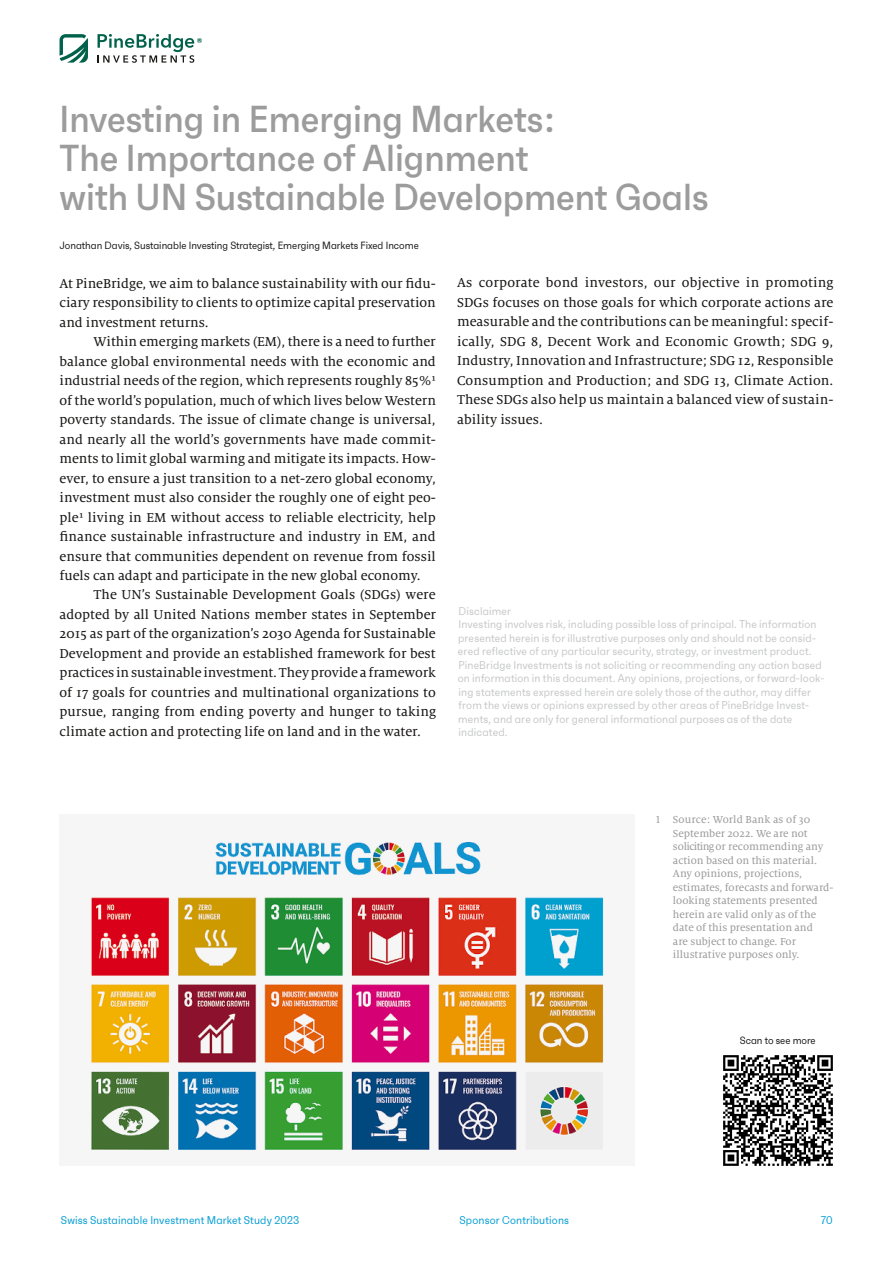
<style>
.page{position:relative;width:893px;height:1263px;background:#fff}
.page>*{position:absolute;margin:0;border:0;box-sizing:border-box;transform-origin:0 0}
.t1{font:500 37.5px/39px "Faktum Con";color:#9c9c9d}
.t2{font:14.25px/19.5px "Milo Serif Pro Text";color:#181716;text-align:justify}
.t3{font:11.25px/13.5px "Faktum Con";letter-spacing:.015em;color:#c5c6c6}
.t4{font:11.25px/13.5px "Milo Serif Pro Text";color:#9c9c9d}
.t5{font:11.25px "Faktum Con";letter-spacing:.015em;color:#009dd3}
.t6{font:10.5px "Faktum Con";color:#181716}
</style>
<div class="page">
<img style="left:723px;top:1055px;width:110px;height:111px">
<div style="left:60px;top:814px;width:575px;height:351px;background:#f6f6f6"></div>
<img style="left:91px;top:842px;width:513px;height:308px">
<svg style="left:60px;top:34px;width:28px;height:29px"></svg>
<svg style="left:98px;top:34px;width:104px;height:29px"></svg>
<h1 class="t1" style="left:60px;top:98px;width:650px">Investing in Emerging Markets:<br>The Importance of Alignment<br>with UN Sustainable Development Goals</h1>
<p class="t6" style="left:60px;top:239px;width:361px">Jonathan Davis, Sustainable Investing Strategist, Emerging Markets Fixed Income</p>
<p class="t2" style="left:60px;top:273px;width:378px">At PineBridge, we aim to balance sustainability with our fidu&shy;ciary responsibility to clients to optimize capital preservation and investment returns.</p>
<p class="t2" style="left:60px;top:332px;width:378px;text-indent:34px">Within emerging markets (EM), there is a need to further balance global environmental needs with the economic and industrial needs of the region, which represents roughly 85%1 of the world’s population, much of which lives below Western poverty standards. The issue of climate change is universal, and nearly all the world’s governments have made commit&shy;ments to limit global warming and mitigate its impacts. How&shy;ever, to ensure a just transition to a net-zero global economy, investment must also consider the roughly one of eight peo&shy;ple1 living in EM without access to reliable electricity, help finance sustainable infrastructure and industry in EM, and ensure that communities dependent on revenue from fossil fuels can adapt and participate in the new global economy.</p>
<p class="t2" style="left:60px;top:585px;width:378px;text-indent:34px">The UN’s Sustainable Development Goals (SDGs) were adopted by all United Nations member states in September 2015 as part of the organization’s 2030 Agenda for Sustainable Development and provide an established framework for best practices in sustainable investment. They provide a framework of 17 goals for countries and multinational organizations to pursue, ranging from ending poverty and hunger to taking climate action and protecting life on land and in the water.</p>
<p class="t2" style="left:457px;top:273px;width:378px">As corporate bond investors, our objective in promoting SDGs focuses on those goals for which corporate actions are measurable and the contributions can be meaningful: specif&shy;ically, SDG 8, Decent Work and Economic Growth; SDG 9, Industry, Innovation and Infrastructure; SDG 12, Responsible Consumption and Production; and SDG 13, Climate Action.<br>These SDGs also help us maintain a balanced view of sustain&shy;ability issues.</p>
<p class="t3" style="left:458px;top:604px;width:368px">Disclaimer<br>Investing involves risk, including possible loss of principal. The information presented herein is for illustrative purposes only and should not be consid&shy;ered reflective of any particular security, strategy, or investment product.<br>PineBridge Investments is not soliciting or recommending any action based on information in this document. Any opinions, projections, or forward-look&shy;ing statements expressed herein are solely those of the author, may differ from the views or opinions expressed by other areas of PineBridge Invest&shy;ments, and are only for general informational purposes as of the date indicated.</p>
<p class="t4" style="left:673px;top:813px;width:162px;text-indent:-17px">1 Source: World Bank as of 30<br>September 2022. We are not soliciting or recommending any action based on this material.<br>Any opinions, projections, estimates, forecasts and forward&shy;looking statements presented herein are valid only as of the date of this presentation and<br>are subject to change. For illustrative purposes only.</p>
<p class="t6" style="left:740px;top:1034px;width:77px">Scan to see more</p>
<p class="t5" style="left:61px;top:1213px;width:240px">Swiss Sustainable Investment Market Study 2023</p>
<p class="t5" style="left:459px;top:1213px;width:111px">Sponsor Contributions</p>
<p class="t5" style="left:821px;top:1213px;width:13px">70</p>
</div>
